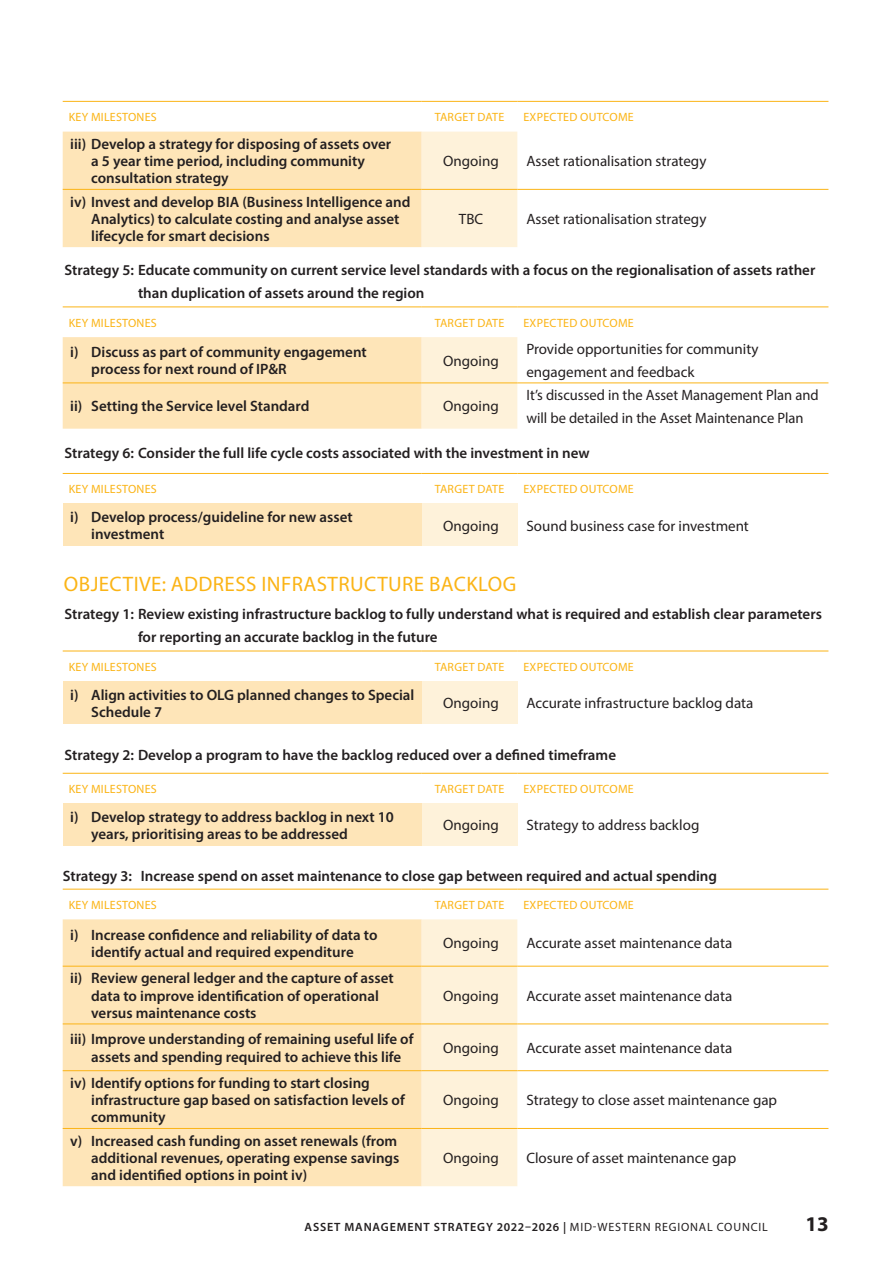
<style>
.page{position:relative;width:893px;height:1263px;background:#fff}
.page>*{position:absolute;margin:0;border:0;box-sizing:border-box;transform-origin:0 0}
.Heading_1_NO_TOC{font:21px "Myriad Pro";letter-spacing:.02em;color:#fbb416}
.t1{font:700 21px "Myriad Pro";color:#231f20}
.TABLE_body_text_ACTI{font:600 15px/17.2px "Myriad Pro";color:#231f20}
.Heading_2{font:600 15px/22.5px "Myriad Pro";color:#231f20}
.Body_Copy{font:15px/22.5px "Myriad Pro";color:#231f20}
.TABLE_column_title{font:12px "Myriad Pro";letter-spacing:.02em;color:#fbb416}
.t2{font:600 12px "Myriad Pro";letter-spacing:.07em;color:#231f20}
.s1{font-weight:400}
</style>
<div class="page">
<svg style="left:63px;top:337px;width:454px;height:92px;background:#fde7be"></svg>
<hr style="left:63px;top:306px;width:359px;height:1px;background:#fbb416">
<hr style="left:422px;top:306px;width:95px;height:1px;background:#fbb416">
<hr style="left:517px;top:306px;width:311px;height:1px;background:#fbb416">
<hr style="left:63px;top:382px;width:359px;height:1px;background:#fbb416">
<hr style="left:422px;top:382px;width:95px;height:1px;background:#fbb416">
<hr style="left:517px;top:382px;width:311px;height:1px;background:#fbb416">
<div style="left:63px;top:504px;width:359px;height:42px;background:#fee5b8"></div>
<div style="left:422px;top:504px;width:95px;height:42px;background:#fef2da"></div>
<hr style="left:63px;top:473px;width:359px;height:1px;background:#fbb416">
<hr style="left:422px;top:473px;width:95px;height:1px;background:#fbb416">
<hr style="left:517px;top:473px;width:311px;height:1px;background:#fbb416">
<svg style="left:63px;top:132px;width:454px;height:115px;background:#fde7be"></svg>
<hr style="left:63px;top:101px;width:359px;height:1px;background:#fbb416">
<hr style="left:422px;top:101px;width:95px;height:1px;background:#fbb416">
<hr style="left:517px;top:101px;width:311px;height:1px;background:#fbb416">
<hr style="left:63px;top:189px;width:359px;height:1px;background:#fbb416">
<hr style="left:422px;top:189px;width:95px;height:1px;background:#fbb416">
<hr style="left:517px;top:189px;width:311px;height:1px;background:#fbb416">
<div style="left:63px;top:919px;width:359px;height:267px;background:#fee5b8"></div>
<div style="left:422px;top:919px;width:95px;height:267px;background:#fef2da"></div>
<hr style="left:63px;top:889px;width:359px;height:1px;background:#fbb416">
<hr style="left:422px;top:889px;width:95px;height:1px;background:#fbb416">
<hr style="left:517px;top:889px;width:311px;height:1px;background:#fbb416">
<hr style="left:63px;top:966px;width:359px;height:1px;background:#fbb416">
<hr style="left:422px;top:966px;width:95px;height:1px;background:#fbb416">
<hr style="left:517px;top:966px;width:311px;height:1px;background:#fbb416">
<hr style="left:63px;top:1023px;width:359px;height:1px;background:#fbb416">
<hr style="left:422px;top:1023px;width:95px;height:1px;background:#fbb416">
<hr style="left:517px;top:1023px;width:311px;height:1px;background:#fbb416">
<hr style="left:63px;top:1070px;width:359px;height:1px;background:#fbb416">
<hr style="left:422px;top:1070px;width:95px;height:1px;background:#fbb416">
<hr style="left:517px;top:1070px;width:311px;height:1px;background:#fbb416">
<hr style="left:63px;top:1128px;width:359px;height:1px;background:#fbb416">
<hr style="left:422px;top:1128px;width:95px;height:1px;background:#fbb416">
<hr style="left:517px;top:1128px;width:311px;height:1px;background:#fbb416">
<div style="left:63px;top:681px;width:359px;height:43px;background:#fee5b8"></div>
<div style="left:422px;top:681px;width:95px;height:43px;background:#fef2da"></div>
<hr style="left:63px;top:651px;width:359px;height:1px;background:#fbb416">
<hr style="left:422px;top:651px;width:95px;height:1px;background:#fbb416">
<hr style="left:517px;top:651px;width:311px;height:1px;background:#fbb416">
<div style="left:63px;top:803px;width:359px;height:43px;background:#fee5b8"></div>
<div style="left:422px;top:803px;width:95px;height:43px;background:#fef2da"></div>
<hr style="left:63px;top:773px;width:359px;height:1px;background:#fbb416">
<hr style="left:422px;top:773px;width:95px;height:1px;background:#fbb416">
<hr style="left:517px;top:773px;width:311px;height:1px;background:#fbb416">
<p class="TABLE_column_title" style="left:69px;top:110px;width:89px">KEY MILESTONES</p>
<p class="TABLE_column_title" style="left:435px;top:110px;width:71px">TARGET DATE</p>
<p class="TABLE_column_title" style="left:523px;top:110px;width:112px">EXPECTED OUTCOME</p>
<p class="TABLE_body_text_ACTI" style="left:91px;top:135px;width:302px;text-indent:-21px">iii) Develop a strategy for disposing of assets over a 5 year time period, including community consultation strategy</p>
<p class="Body_Copy" style="left:443px;top:150px;width:57px">Ongoing</p>
<p class="Body_Copy" style="left:526px;top:150px;width:182px">Asset rationalisation strategy</p>
<p class="TABLE_body_text_ACTI" style="left:91px;top:193px;width:321px;text-indent:-21px">iv) Invest and develop BIA (Business Intelligence and<br>Analytics) to calculate costing and analyse asset lifecycle for smart decisions</p>
<p class="Body_Copy" style="left:459px;top:207px;width:26px">TBC</p>
<p class="Body_Copy" style="left:526px;top:207px;width:182px">Asset rationalisation strategy</p>
<p class="Heading_2" style="left:138px;top:259px;width:679px;text-indent:-74px">Strategy 5: Educate community on current service level standards with a focus on the regionalisation of assets rather than duplication of assets around the region</p>
<p class="TABLE_column_title" style="left:69px;top:315px;width:89px">KEY MILESTONES</p>
<p class="TABLE_column_title" style="left:435px;top:315px;width:71px">TARGET DATE</p>
<p class="TABLE_column_title" style="left:523px;top:315px;width:112px">EXPECTED OUTCOME</p>
<p class="TABLE_body_text_ACTI" style="left:91px;top:343px;width:277px;text-indent:-21px">i) Discuss as part of community engagement process for next round of IP&amp;R</p>
<p class="Body_Copy" style="left:443px;top:349px;width:57px">Ongoing</p>
<p class="Body_Copy" style="left:526px;top:338px;width:234px">Provide opportunities for community engagement and feedback</p>
<p class="TABLE_body_text_ACTI" style="left:70px;top:397px;width:241px">ii) Setting the Service level Standard</p>
<p class="Body_Copy" style="left:443px;top:395px;width:57px">Ongoing</p>
<p class="Body_Copy" style="left:526px;top:384px;width:294px">It’s discussed in the Asset Management Plan and will be detailed in the Asset Maintenance Plan</p>
<p class="Heading_2" style="left:64px;top:441px;width:527px">Strategy 6: Consider the full life cycle costs associated with the investment in new</p>
<p class="TABLE_column_title" style="left:69px;top:482px;width:89px">KEY MILESTONES</p>
<p class="TABLE_column_title" style="left:435px;top:482px;width:71px">TARGET DATE</p>
<p class="TABLE_column_title" style="left:523px;top:482px;width:112px">EXPECTED OUTCOME</p>
<p class="TABLE_body_text_ACTI" style="left:91px;top:508px;width:263px;text-indent:-21px">i) Develop process/guideline for new asset investment</p>
<p class="Body_Copy" style="left:443px;top:514px;width:57px">Ongoing</p>
<p class="Body_Copy" style="left:526px;top:514px;width:224px">Sound business case for investment</p>
<p class="Heading_1_NO_TOC" style="left:64px;top:571px;width:454px">OBJECTIVE: ADDRESS INFRASTRUCTURE BACKLOG</p>
<p class="Heading_2" style="left:138px;top:603px;width:685px;text-indent:-74px">Strategy 1: Review existing infrastructure backlog to fully understand what is required and establish clear parameters for reporting an accurate backlog in the future</p>
<p class="TABLE_column_title" style="left:69px;top:659px;width:89px">KEY MILESTONES</p>
<p class="TABLE_column_title" style="left:435px;top:659px;width:71px">TARGET DATE</p>
<p class="TABLE_column_title" style="left:523px;top:659px;width:112px">EXPECTED OUTCOME</p>
<p class="TABLE_body_text_ACTI" style="left:91px;top:685px;width:325px;text-indent:-21px">i) Align activities to OLG planned changes to Special<br>Schedule 7</p>
<p class="Body_Copy" style="left:443px;top:692px;width:57px">Ongoing</p>
<p class="Body_Copy" style="left:526px;top:692px;width:229px">Accurate infrastructure backlog data</p>
<p class="Heading_2" style="left:64px;top:743px;width:553px">Strategy 2: Develop a program to have the backlog reduced over a defined timeframe</p>
<p class="TABLE_column_title" style="left:69px;top:781px;width:89px">KEY MILESTONES</p>
<p class="TABLE_column_title" style="left:435px;top:781px;width:71px">TARGET DATE</p>
<p class="TABLE_column_title" style="left:523px;top:781px;width:112px">EXPECTED OUTCOME</p>
<p class="TABLE_body_text_ACTI" style="left:91px;top:808px;width:304px;text-indent:-21px">i) Develop strategy to address backlog in next 10 years, prioritising areas to be addressed</p>
<p class="Body_Copy" style="left:443px;top:814px;width:57px">Ongoing</p>
<p class="Body_Copy" style="left:526px;top:814px;width:175px">Strategy to address backlog</p>
<p class="Heading_2" style="left:63px;top:864px;width:656px">Strategy 3: Increase spend on asset maintenance to close gap between required and actual spending</p>
<p class="TABLE_column_title" style="left:69px;top:897px;width:89px">KEY MILESTONES</p>
<p class="TABLE_column_title" style="left:435px;top:897px;width:71px">TARGET DATE</p>
<p class="TABLE_column_title" style="left:523px;top:897px;width:112px">EXPECTED OUTCOME</p>
<p class="TABLE_body_text_ACTI" style="left:70px;top:926px;width:309px;text-align:center">i) Increase confidence and reliability of data to identify actual and required expenditure</p>
<p class="Body_Copy" style="left:443px;top:932px;width:57px">Ongoing</p>
<p class="Body_Copy" style="left:526px;top:932px;width:207px">Accurate asset maintenance data</p>
<p class="TABLE_body_text_ACTI" style="left:91px;top:969px;width:304px;text-indent:-21px">ii) Review general ledger and the capture of asset data to improve identification of operational versus maintenance costs</p>
<p class="Body_Copy" style="left:443px;top:984px;width:57px">Ongoing</p>
<p class="Body_Copy" style="left:526px;top:984px;width:207px">Accurate asset maintenance data</p>
<p class="TABLE_body_text_ACTI" style="left:70px;top:1030px;width:345px;text-align:center">iii) Improve understanding of remaining useful life of assets and spending required to achieve this life</p>
<p class="Body_Copy" style="left:443px;top:1036px;width:57px">Ongoing</p>
<p class="Body_Copy" style="left:526px;top:1036px;width:207px">Accurate asset maintenance data</p>
<p class="TABLE_body_text_ACTI" style="left:91px;top:1074px;width:315px;text-indent:-21px">iv) Identify options for funding to start closing infrastructure gap based on satisfaction levels of community</p>
<p class="Body_Copy" style="left:443px;top:1089px;width:57px">Ongoing</p>
<p class="Body_Copy" style="left:526px;top:1089px;width:252px">Strategy to close asset maintenance gap</p>
<p class="TABLE_body_text_ACTI" style="left:91px;top:1132px;width:310px;text-indent:-21px">v) Increased cash funding on asset renewals (from additional revenues, operating expense savings and identified options in point iv)</p>
<p class="Body_Copy" style="left:443px;top:1146px;width:57px">Ongoing</p>
<p class="Body_Copy" style="left:526px;top:1146px;width:211px">Closure of asset maintenance gap</p>
<p class="t2" style="left:305px;top:1219px;width:465px">ASSET MANAGEMENT STRATEGY 2022–2026 | <span class="s1">MID-WESTERN REGIONAL COUNCIL</span></p>
<h1 class="t1" style="left:806px;top:1210px;width:25px">13</h1>
</div>
